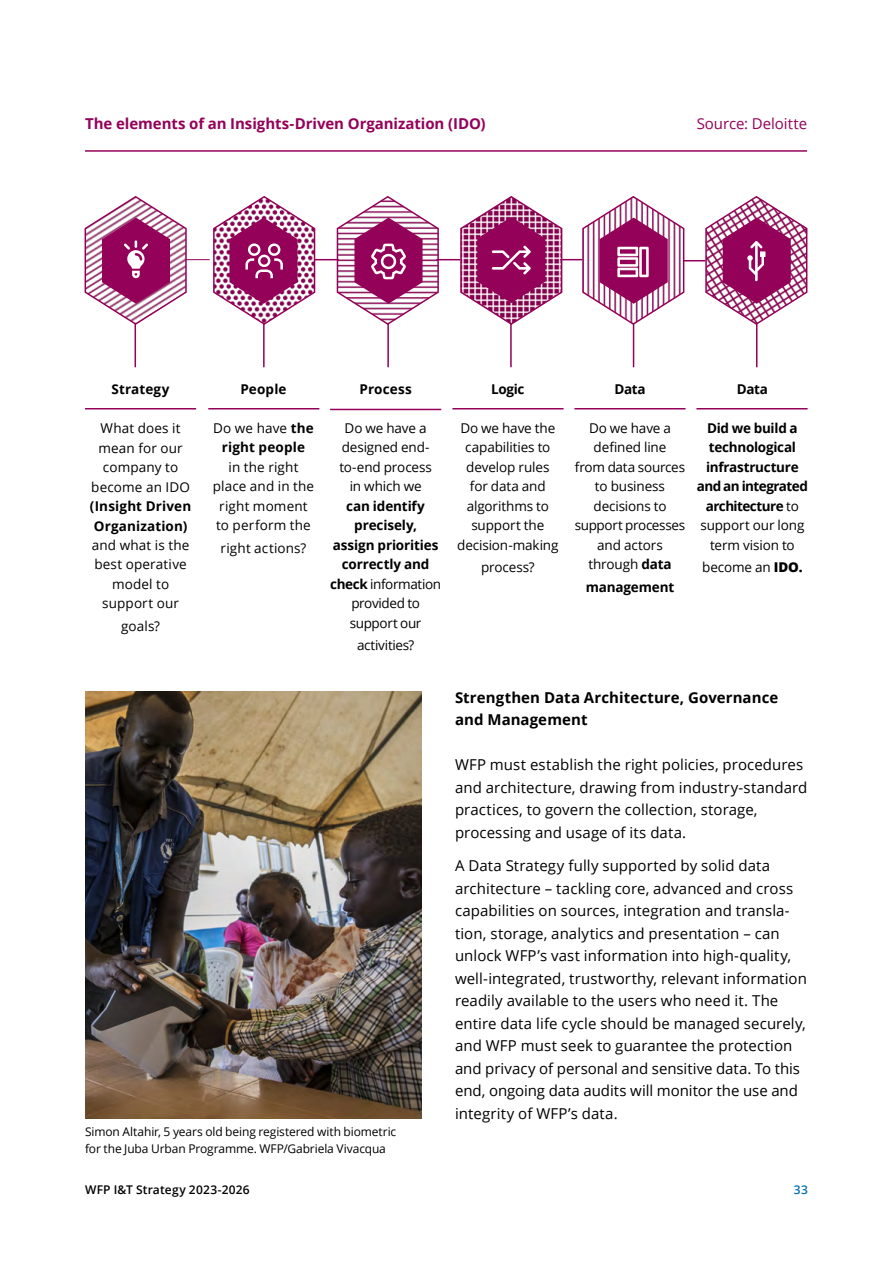
<style>
.page{position:relative;width:893px;height:1263px;background:#fff}
.page>*{position:absolute;margin:0;border:0;box-sizing:border-box;transform-origin:0 0}
.t1{font:15px/22.5px "Open Sans";letter-spacing:.005em;color:#000}
.t2{font:700 15px/22.5px "Open Sans";letter-spacing:.005em;color:#000}
.t3{font:700 15px "Open Sans";letter-spacing:-.005em;color:#940158}
.t4{font:15px "Open Sans";letter-spacing:-.005em;color:#940158}
.t5{font:13.5px/19.5px "Open Sans";letter-spacing:-.005em;color:#000;text-align:center}
.t6{font:700 13.5px/19.5px "Open Sans";letter-spacing:-.01em;color:#000;text-align:center}
.t7{font:700 13.5px/19.5px "Open Sans";letter-spacing:.01em;color:#000}
.t8{font:700 13.5px "Open Sans";letter-spacing:.015em;color:#000}
.t9{font:12px/16.5px "Open Sans";letter-spacing:-.01em;color:#000}
.t10{font:600 12px "Open Sans";letter-spacing:.015em;color:#000}
.t11{font:600 12px "Open Sans";color:#006eae}
.s1{font-weight:400}
.s2{font-weight:700}
.s3{font-weight:800}
</style>
<div class="page">
<hr style="left:85px;top:150px;width:722px;height:2px;background:#940158">
<hr style="left:135px;top:323px;width:1px;height:44px;background:#940158">
<hr style="left:263px;top:323px;width:2px;height:44px;background:#940158">
<hr style="left:387px;top:323px;width:2px;height:44px;background:#940158">
<hr style="left:510px;top:323px;width:2px;height:44px;background:#940158">
<hr style="left:633px;top:323px;width:1px;height:44px;background:#940158">
<hr style="left:756px;top:323px;width:1px;height:44px;background:#940158">
<hr style="left:85px;top:408px;width:111px;height:1px;background:#940158">
<hr style="left:208px;top:408px;width:111px;height:1px;background:#940158">
<hr style="left:330px;top:409px;width:111px;height:1px;background:#940158">
<hr style="left:452px;top:408px;width:112px;height:1px;background:#940158">
<hr style="left:574px;top:408px;width:112px;height:1px;background:#940158">
<hr style="left:696px;top:408px;width:112px;height:1px;background:#940158">
<svg style="left:84px;top:196px;width:724px;height:130px"></svg>
<img style="left:85px;top:691px;width:336px;height:428px">
<p class="t3" style="left:85px;top:113px;width:402px">The elements of an Insights-Driven Organization (IDO)</p>
<p class="t4" style="left:697px;top:113px;width:112px">Source: Deloitte</p>
<p class="t7" style="left:112px;top:379px;width:60px">Strategy</p>
<p class="t5" style="left:91px;top:418px;width:100px">What does it mean for our company to become an IDO</p>
<p class="t7" style="left:90px;top:496px;width:103px">(Insight Driven<br>Organization)</p>
<p class="t5" style="left:92px;top:535px;width:99px">and what is the best operative model to support our</p>
<p class="t5" style="left:121px;top:616px;width:41px">goals?</p>
<p class="t6" style="left:240px;top:379px;width:48px">People</p>
<p class="t7" style="left:213px;top:418px;width:102px;text-align:center"><span class="s1">Do we have</span> the right people</p>
<p class="t5" style="left:213px;top:457px;width:103px">in the right place and in the right moment to perform the</p>
<p class="t5" style="left:221px;top:538px;width:87px">right actions?</p>
<p class="t8" style="left:359px;top:379px;width:54px">Process</p>
<p class="t5" style="left:339px;top:418px;width:94px">Do we have a designed end&shy;to-end process in which we</p>
<p class="t6" style="left:330px;top:496px;width:112px">can identify precisely,<br>assign priorities correctly and check <span class="s1">information provided to support our</span></p>
<p class="t5" style="left:357px;top:635px;width:59px">activities?</p>
<p class="t6" style="left:491px;top:379px;width:35px">Logic</p>
<p class="t5" style="left:457px;top:418px;width:103px">Do we have the capabilities to develop rules for data and algorithms to support the decision-making</p>
<p class="t5" style="left:481px;top:557px;width:55px">process?</p>
<p class="t6" style="left:614px;top:379px;width:33px">Data</p>
<p class="t5" style="left:575px;top:418px;width:112px">Do we have a defined line<br>from data sources to business decisions to support processes and actors through <span class="s2">data</span></p>
<p class="t6" style="left:586px;top:577px;width:90px">management</p>
<p class="t6" style="left:737px;top:379px;width:33px">Data</p>
<p class="t6" style="left:697px;top:418px;width:113px">Did we build a technological infrastructure and an integrated architecture <span class="s1">to support our long term vision to</span></p>
<p class="t5" style="left:702px;top:557px;width:102px">become an <span class="s3">IDO.</span></p>
<p class="t9" style="left:85px;top:1123px;width:313px">Simon Altahir, 5 years old being registered with biometric for the Juba Urban Programme. WFP/Gabriela Vivacqua</p>
<p class="t2" style="left:455px;top:686px;width:325px">Strengthen Data Architecture, Governance and Management</p>
<p class="t1" style="left:455px;top:753px;width:354px">WFP must establish the right policies, procedures and architecture, drawing from industry-standard practices, to govern the collection, storage, processing and usage of its data.</p>
<p class="t1" style="left:455px;top:854px;width:353px">A Data Strategy fully supported by solid data architecture – tackling core, advanced and cross capabilities on sources, integration and transla&shy;tion, storage, analytics and presentation – can unlock WFP’s vast information into high-quality, well-integrated, trustworthy, relevant information readily available to the users who need it. The entire data life cycle should be managed securely, and WFP must seek to guarantee the protection and privacy of personal and sensitive data. To this end, ongoing data audits will monitor the use and integrity of WFP’s data.</p>
<p class="t10" style="left:85px;top:1181px;width:166px">WFP I&amp;T Strategy 2023-2026</p>
<p class="t11" style="left:794px;top:1181px;width:16px">33</p>
</div>
